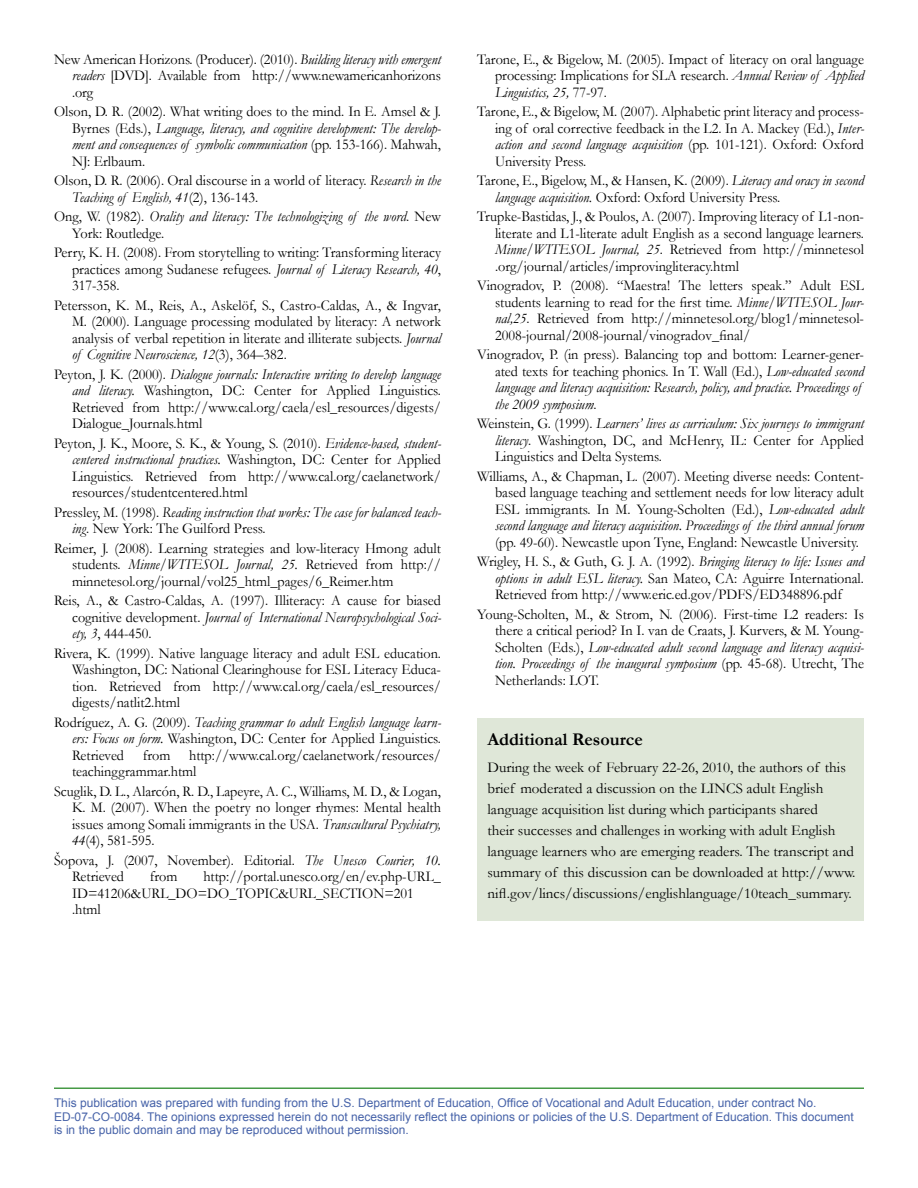
<style>
.page{position:relative;width:918px;height:1188px;background:#fff}
.page>*{position:absolute;margin:0;border:0;box-sizing:border-box;transform-origin:0 0}
.t1{font:700 18px "Garamond";color:#000}
.t2{font:15px/16.5px "Garamond";color:#000;text-align:justify;scale:.95 1}
.t3{font:italic 15px/16.5px "Garamond";color:#000;scale:.95 1}
.t4{font:15px/21px "Garamond";color:#000}
.t5{font:12px/13.5px "Arial";color:#4763a9}
.s1{font-style:italic}
.s2{font-style:normal}
</style>
<div class="page">
<hr style="left:54px;top:1088px;width:810px;height:1px;background:#479a46">
<div style="left:477px;top:718px;width:387px;height:203px;background:#dfe7d8"></div>
<p class="t2" style="left:72px;top:50px;width:390px;text-indent:-18px">New American Horizons. (Producer). (2010). <span class="s1">Building literacy with emergent readers</span> [DVD]. Available from http://www.newamericanhorizons .org</p>
<p class="t2" style="left:72px;top:103px;width:390px;text-indent:-18px">Olson, D. R. (2002). What writing does to the mind. In E. Amsel &amp; J.<br>Byrnes (Eds.), <span class="s1">Language, literacy, and cognitive development: The develop&shy;ment and consequences of symbolic communication</span> (pp. 153-166). Mahwah, NJ: Erlbaum.</p>
<p class="t2" style="left:72px;top:172px;width:390px;text-indent:-18px">Olson, D. R. (2006). Oral discourse in a world of literacy. <span class="s1">Research in the<br>Teaching of English, 41</span>(2), 136-143.</p>
<p class="t3" style="left:72px;top:208px;width:390px;text-indent:-18px"><span class="s2">Ong, W. (1982).</span> Orality and literacy: The technologizing of the word<span class="s2">. New<br>York: Routledge.</span></p>
<p class="t2" style="left:72px;top:244px;width:390px;text-indent:-18px">Perry, K. H. (2008). From storytelling to writing: Transforming literacy practices among Sudanese refugees. <span class="s1">Journal of Literacy Research, 40</span>, 317-358.</p>
<p class="t2" style="left:72px;top:296px;width:390px;text-indent:-18px">Petersson, K. M., Reis, A., Askelöf, S., Castro-Caldas, A., &amp; Ingvar, M. (2000). Language processing modulated by literacy: A network analysis of verbal repetition in literate and illiterate subjects. <span class="s1">Journal of Cognitive Neuroscience, 12</span>(3), 364–382.</p>
<p class="t2" style="left:72px;top:365px;width:390px;text-indent:-18px">Peyton, J. K. (2000). <span class="s1">Dialogue journals: Interactive writing to develop language and literacy.</span> Washington, DC: Center for Applied Linguistics.<br>Retrieved from http://www.cal.org/caela/esl_resources/digests/ Dialogue_Journals.html</p>
<p class="t2" style="left:72px;top:434px;width:390px;text-indent:-18px">Peyton, J. K., Moore, S. K., &amp; Young, S. (2010). <span class="s1">Evidence-based, student&shy;centered instructional practices.</span> Washington, DC: Center for Applied Linguistics. Retrieved from http://www.cal.org/caelanetwork/ resources/studentcentered.html</p>
<p class="t3" style="left:72px;top:503px;width:390px;text-indent:-18px"><span class="s2">Pressley, M. (1998).</span> Reading instruction that works: The case for balanced teach&shy;ing<span class="s2">. New York: The Guilford Press.</span></p>
<p class="t2" style="left:72px;top:539px;width:390px;text-indent:-18px">Reimer, J. (2008). Learning strategies and low-literacy Hmong adult students. <span class="s1">Minne/WITESOL Journal, 25.</span> Retrieved from http:// minnetesol.org/journal/vol25_html_pages/6_Reimer.htm</p>
<p class="t2" style="left:72px;top:592px;width:390px;text-indent:-18px">Reis, A., &amp; Castro-Caldas, A. (1997). Illiteracy: A cause for biased cognitive development. <span class="s1">Journal of International Neuropsychological Soci&shy;ety, 3</span>, 444-450.</p>
<p class="t2" style="left:72px;top:644px;width:390px;text-indent:-18px">Rivera, K. (1999). Native language literacy and adult ESL education.<br>Washington, DC: National Clearinghouse for ESL Literacy Educa&shy;tion. Retrieved from http://www.cal.org/caela/esl_resources/ digests/natlit2.html</p>
<p class="t2" style="left:72px;top:713px;width:390px;text-indent:-18px">Rodríguez, A. G. (2009). <span class="s1">Teaching grammar to adult English language learn&shy;ers: Focus on form.</span> Washington, DC: Center for Applied Linguistics.<br>Retrieved from http://www.cal.org/caelanetwork/resources/ teachinggrammar.html</p>
<p class="t2" style="left:72px;top:782px;width:390px;text-indent:-18px">Scuglik, D. L., Alarcón, R. D., Lapeyre, A. C., Williams, M. D., &amp; Logan, K. M. (2007). When the poetry no longer rhymes: Mental health issues among Somali immigrants in the USA. <span class="s1">Transcultural Psychiatry, 44</span>(4), 581-595.</p>
<p class="t2" style="left:72px;top:851px;width:390px;text-indent:-18px">Šopova, J. (2007, November). Editorial. <span class="s1">The Unesco Courier, 10.<br></span>Retrieved</p>
<p class="t2" style="left:72px;top:868px;width:390px;text-align:left;text-indent:131px">http://portal.unesco.org/en/ev.php-URL_<br>ID=41206&amp;URL_DO=DO_TOPIC&amp;URL_SECTION=201 .html</p>
<p class="t2" style="left:150px;top:868px;width:31px">from</p>
<p class="t2" style="left:495px;top:50px;width:390px;text-indent:-18px">Tarone, E., &amp; Bigelow, M. (2005). Impact of literacy on oral language processing: Implications for SLA research. <span class="s1">Annual Review of Applied Linguistics, 25,</span> 77-97.</p>
<p class="t2" style="left:495px;top:103px;width:390px;text-indent:-18px">Tarone, E., &amp; Bigelow, M. (2007). Alphabetic print literacy and process&shy;ing of oral corrective feedback in the L2. In A. Mackey (Ed.), <span class="s1">Inter&shy;action and second language acquisition</span> (pp. 101-121). Oxford: Oxford University Press.</p>
<p class="t2" style="left:495px;top:172px;width:390px;text-indent:-18px">Tarone, E., Bigelow, M., &amp; Hansen, K. (2009). <span class="s1">Literacy and oracy in second language acquisition.</span> Oxford: Oxford University Press.</p>
<p class="t2" style="left:495px;top:208px;width:390px;text-indent:-18px">Trupke-Bastidas, J., &amp; Poulos, A. (2007). Improving literacy of L1-non&shy;literate and L1-literate adult English as a second language learners.<br><span class="s1">Minne/WITESOL Journal, 25</span>. Retrieved from http://minnetesol .org/journal/articles/improvingliteracy.html</p>
<p class="t2" style="left:495px;top:277px;width:390px;text-indent:-18px">Vinogradov, P. (2008). “Maestra! The letters speak.” Adult ESL students learning to read for the first time. <span class="s1">Minne/WITESOL Jour&shy;nal,25</span>. Retrieved from http://minnetesol.org/blog1/minnetesol-2008-journal/2008-journal/vinogradov_final/</p>
<p class="t3" style="left:495px;top:346px;width:390px;text-indent:-18px"><span class="s2">Vinogradov, P. (in press). Balancing top and bottom: Learner-gener&shy;ated texts for teaching phonics. In T. Wall (Ed.),</span> Low-educated second language and literacy acquisition: Research, policy, and practice. Proceedings of the 2009 symposium<span class="s2">.</span></p>
<p class="t2" style="left:495px;top:415px;width:390px;text-indent:-18px">Weinstein, G. (1999). <span class="s1">Learners’ lives as curriculum: Six journeys to immigrant literacy</span>. Washington, DC, and McHenry, IL: Center for Applied Linguistics and Delta Systems.</p>
<p class="t2" style="left:495px;top:467px;width:390px;text-indent:-18px">Williams, A., &amp; Chapman, L. (2007). Meeting diverse needs: Content&shy;based language teaching and settlement needs for low literacy adult ESL immigrants. In M. Young-Scholten (Ed.), <span class="s1">Low-educated adult second language and literacy acquisition. Proceedings of the third annual forum</span></p>
<p class="t2" style="left:477px;top:532px;width:409px;line-height:19.5px;text-indent:18px">(pp. 49-60). Newcastle upon Tyne, England: Newcastle University.<br>Wrigley, H. S., &amp; Guth, G. J. A. (1992). <span class="s1">Bringing literacy to life: Issues and</span></p>
<p class="t2" style="left:495px;top:569px;width:390px"><span class="s1">options in adult ESL literacy.</span> San Mateo, CA: Aguirre International.<br>Retrieved from http://www.eric.ed.gov/PDFS/ED348896.pdf</p>
<p class="t2" style="left:495px;top:605px;width:390px;text-indent:-18px">Young-Scholten, M., &amp; Strom, N. (2006). First-time L2 readers: Is there a critical period? In I. van de Craats, J. Kurvers, &amp; M. Young-Scholten (Eds.), <span class="s1">Low-educated adult second language and literacy acquisi&shy;tion. Proceedings of the inaugural symposium</span> (pp. 45-68). Utrecht, The Netherlands: LOT.</p>
<p class="t1" style="left:488px;top:727px;width:157px">Additional Resource</p>
<p class="t4" style="left:488px;top:757px;width:370px">During the week of February 22-26, 2010, the authors of this brief moderated a discussion on the LINCS adult English language acquisition list during which participants shared<br>their successes and challenges in working with adult English language learners who are emerging readers. The transcript and summary of this discussion can be downloaded at http://www. nifl.gov/lincs/discussions/englishlanguage/10teach_summary.</p>
<p class="t5" style="left:54px;top:1096px;width:801px">This publication was prepared with funding from the U.S. Department of Education, Office of Vocational and Adult Education, under contract No.<br>ED-07-CO-0084. The opinions expressed herein do not necessarily reflect the opinions or policies of the U.S. Department of Education. This document is in the public domain and may be reproduced without permission.</p>
</div>
